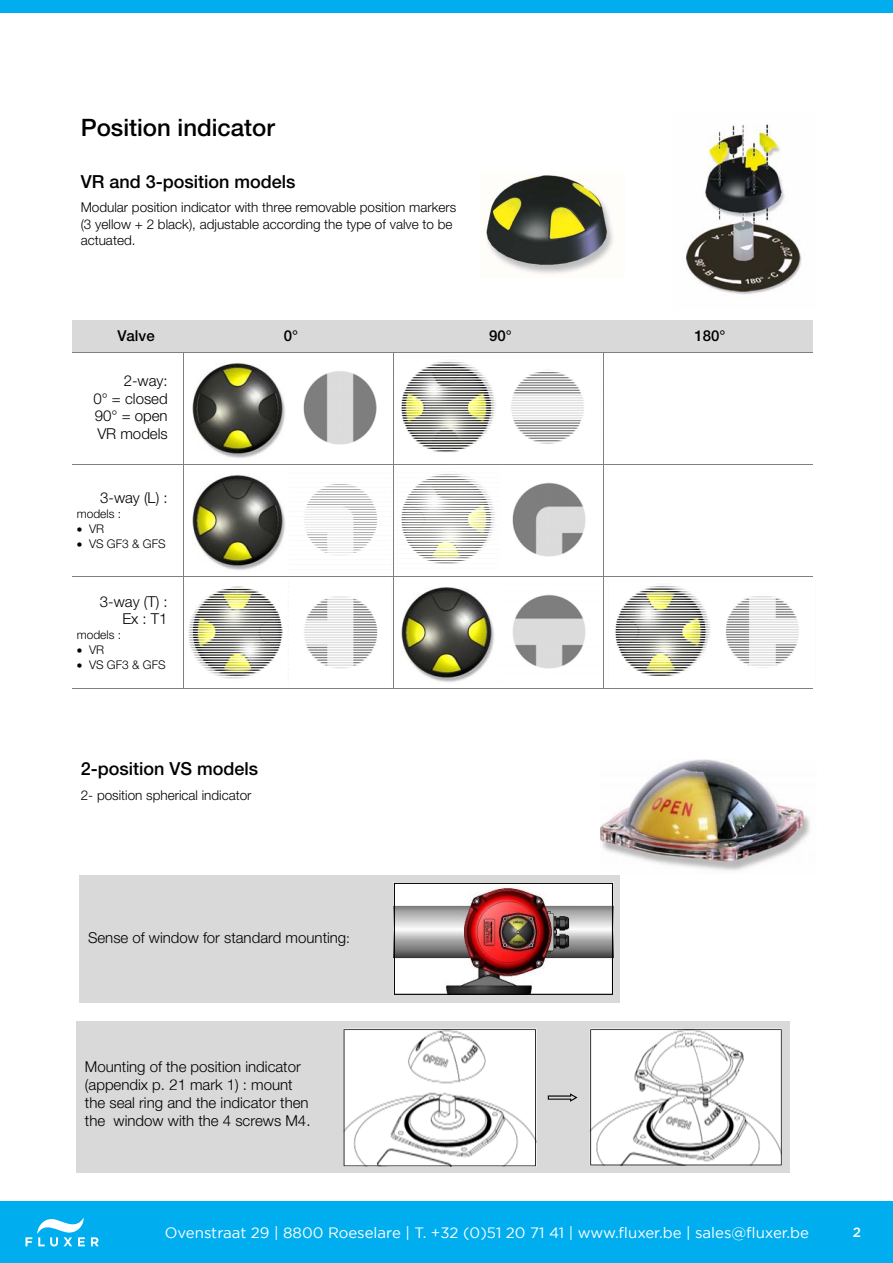
<style>
.page{position:relative;width:893px;height:1263px;background:#fff}
.page>*{position:absolute;margin:0;border:0;box-sizing:border-box;transform-origin:0 0}
.t1{font:500 24px "Helvetica Neue LT Std";color:#000}
.t2{font:500 18px "Helvetica Neue LT Std";color:#000}
.t3{font:300 15px/17.4px "Helvetica Neue LT Std";color:#000}
.t4{font:15px "Gotham";color:#fff}
.t5{font:500 15px "Helvetica Neue LT Std";color:#000}
.t6{font:300 13.5px/16.2px "Helvetica Neue LT Std";color:#000}
.t7{font:500 13.5px "Gotham";color:#fff}
.t8{font:300 12px "Helvetica Neue LT Std";color:#000}
.s1{font-size:13.5px}
.s2{font-family:"Helvetica"}
</style>
<div class="page">
<div style="left:0;top:0;width:893px;height:13px;background:#00aeef"></div>
<div style="left:0;top:1201px;width:893px;height:62px;background:#00aeef"></div>
<svg style="left:91px;top:1237px;width:8px;height:9px"></svg>
<svg style="left:26px;top:1218px;width:59px;height:28px"></svg>
<img style="left:485px;top:175px;width:129px;height:99px">
<img style="left:686px;top:124px;width:116px;height:171px">
<div style="left:76px;top:1021px;width:714px;height:151px;background:#d9d9d9"></div>
<svg style="left:344px;top:1029px;width:192px;height:137px;background:#e8e8e8"></svg>
<svg style="left:590px;top:1029px;width:192px;height:136px;background:#e4e4e4"></svg>
<svg style="left:548px;top:1093px;width:29px;height:9px"></svg>
<img style="left:601px;top:759px;width:209px;height:112px">
<div style="left:73px;top:321px;width:111px;height:31px;background:#d9d9d9"></div>
<div style="left:184px;top:321px;width:209px;height:31px;background:#d9d9d9"></div>
<div style="left:603px;top:321px;width:210px;height:31px;background:#d9d9d9"></div>
<div style="left:393px;top:321px;width:210px;height:31px;background:#d9d9d9"></div>
<hr style="left:184px;top:352px;width:1px;height:337px;background:#808080">
<hr style="left:393px;top:352px;width:1px;height:337px;background:#808080">
<hr style="left:603px;top:352px;width:1px;height:337px;background:#808080">
<hr style="left:73px;top:352px;width:740px;height:1px;background:#808080">
<hr style="left:73px;top:464px;width:740px;height:1px;background:#808080">
<hr style="left:73px;top:576px;width:740px;height:1px;background:#808080">
<hr style="left:73px;top:688px;width:740px;height:1px;background:#808080">
<img style="left:184px;top:356px;width:400px;height:330px">
<img style="left:500px;top:469px;width:86px;height:102px">
<img style="left:394px;top:467px;width:106px;height:106px">
<img style="left:395px;top:582px;width:191px;height:102px">
<img style="left:615px;top:586px;width:184px;height:90px">
<div style="left:80px;top:875px;width:540px;height:127px;background:#d9d9d9"></div>
<img style="left:394px;top:883px;width:219px;height:112px">
<p class="t1" style="left:81px;top:113px;width:196px">Position indicator</p>
<p class="t2" style="left:81px;top:171px;width:216px">VR and 3-position models</p>
<p class="t6" style="left:81px;top:199px;width:377px">Modular position indicator with three removable position markers (3 yellow + 2 black), adjustable according the type of valve to be actuated.</p>
<p class="t5" style="left:117px;top:326px;width:39px">Valve</p>
<p class="t5" style="left:284px;top:326px;width:16px">0°</p>
<p class="t5" style="left:694px;top:326px;width:33px">180°</p>
<p class="t3" style="left:93px;top:372px;width:76px;text-align:justify;text-indent:30px">2-way:<br>0° = closed 90° = open VR models</p>
<p class="t5" style="left:489px;top:326px;width:24px">90°</p>
<p class="t3" style="left:100px;top:489px;width:69px">3-way (L) :</p>
<p class="t8" style="left:77px;top:506px;width:46px">models :</p>
<p class="t8" style="left:77px;top:521px;width:29px">• VR</p>
<p class="t8" style="left:77px;top:536px;width:91px">• VS GF3 &amp; GFS</p>
<p class="t3" style="left:100px;top:592px;width:69px;text-align:right">3-way (T) :<br>Ex : T1</p>
<p class="t8" style="left:77px;top:627px;width:46px">models :</p>
<p class="t8" style="left:77px;top:642px;width:29px">• VR</p>
<p class="t8" style="left:77px;top:657px;width:91px">• VS GF3 &amp; GFS</p>
<p class="t2" style="left:81px;top:758px;width:179px">2-position VS models</p>
<p class="t6" style="left:81px;top:787px;width:172px">2- position spherical indicator</p>
<p class="t3" style="left:88px;top:929px;width:263px">Sense of window for standard mounting<span class="s1">:</span></p>
<p class="t3" style="left:85px;top:1057px;width:227px;line-height:18px">Mounting of the position indicator (appendix p. <span class="s2">21</span> mark 1) : mount the seal ring and the indicator then the window with the 4 screws M4.</p>
<p class="t4" style="left:165px;top:1224px;width:646px">Ovenstraat 29 | 8800 Roeselare | T. +32 (0)51 20 71 41 | www.fluxer.be | sales@fluxer.be</p>
<p class="t7" style="left:853px;top:1225px;width:10px">2</p>
</div>
